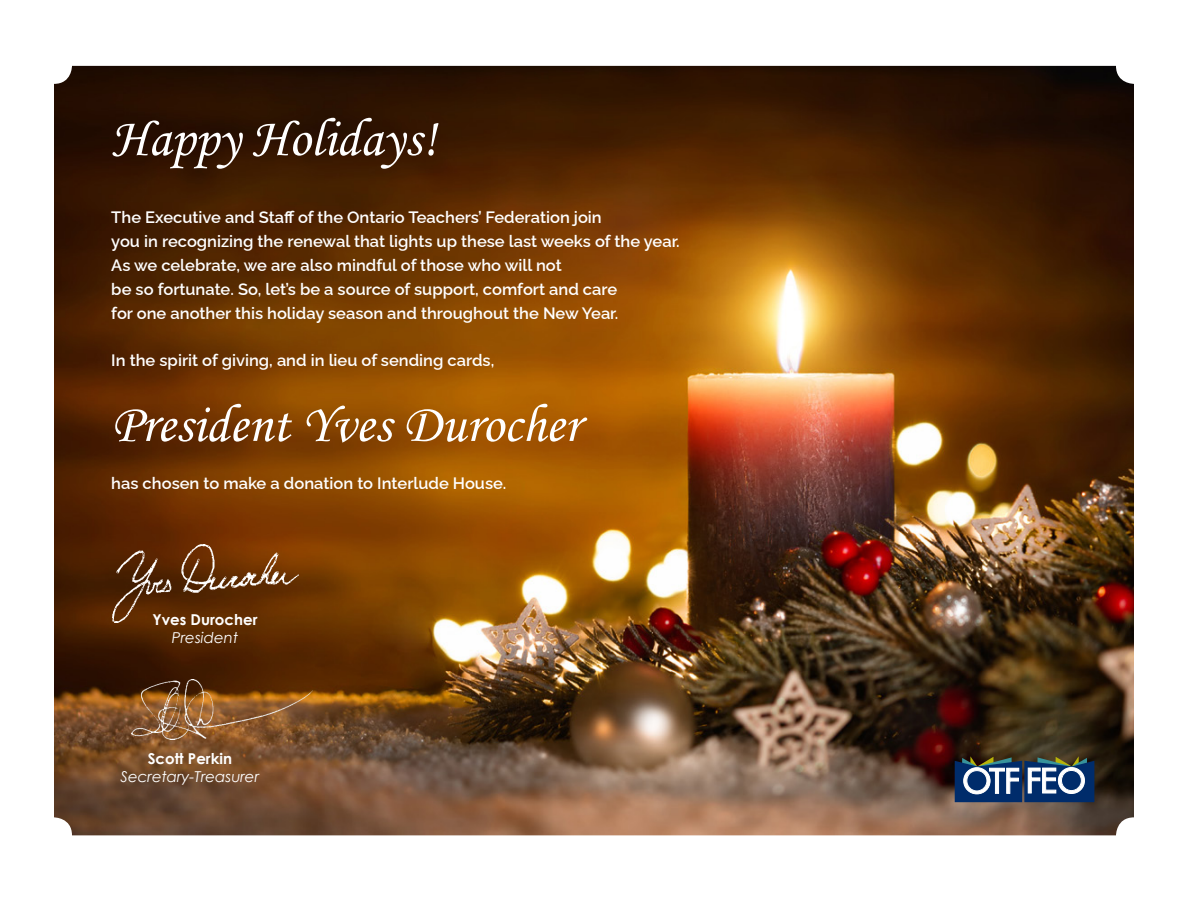
<style>
.page{position:relative;width:1188px;height:918px;background:#fff}
.page>*{position:absolute;margin:0;border:0;box-sizing:border-box;transform-origin:0 0}
.t1{font:54px "Monotype Corsiva";color:#fff}
.t2{font:600 16.5px "Raleway";color:#fff}
.t3{font:italic 15px "Century Gothic";color:#fff}
.t4{font:700 15px "Century Gothic";color:#fff}
</style>
<div class="page">
<img style="left:54px;top:66px;width:1080px;height:769px">
<img style="left:112px;top:544px;width:186px;height:79px">
<svg style="left:955px;top:756px;width:139px;height:46px"></svg>
<img style="left:131px;top:679px;width:181px;height:60px">
<p class="t1" style="left:111px;top:106px;width:327px">Happy Holidays!</p>
<p class="t2" style="left:111px;top:204px;width:492px">The Executive and Staff of the Ontario Teachers’ Federation join</p>
<p class="t2" style="left:111px;top:228px;width:570px">you in recognizing the renewal that lights up these last weeks of the year.</p>
<p class="t2" style="left:111px;top:252px;width:452px">As we celebrate, we are also mindful of those who will not</p>
<p class="t2" style="left:111px;top:276px;width:508px">be so fortunate. So, let’s be a source of support, comfort and care</p>
<p class="t2" style="left:111px;top:300px;width:508px">for one another this holiday season and throughout the New Year.</p>
<p class="t2" style="left:111px;top:347px;width:385px">In the spirit of giving, and in lieu of sending cards,</p>
<p class="t1" style="left:111px;top:392px;width:470px">President Yves Durocher</p>
<p class="t2" style="left:111px;top:470px;width:397px">has chosen to make a donation to Interlude House.</p>
<p class="t4" style="left:153px;top:608px;width:106px">Yves Durocher</p>
<p class="t3" style="left:172px;top:627px;width:68px">President</p>
<p class="t4" style="left:148px;top:747px;width:86px">Scott Perkin</p>
<p class="t3" style="left:121px;top:766px;width:140px">Secretary-Treasurer</p>
</div>
